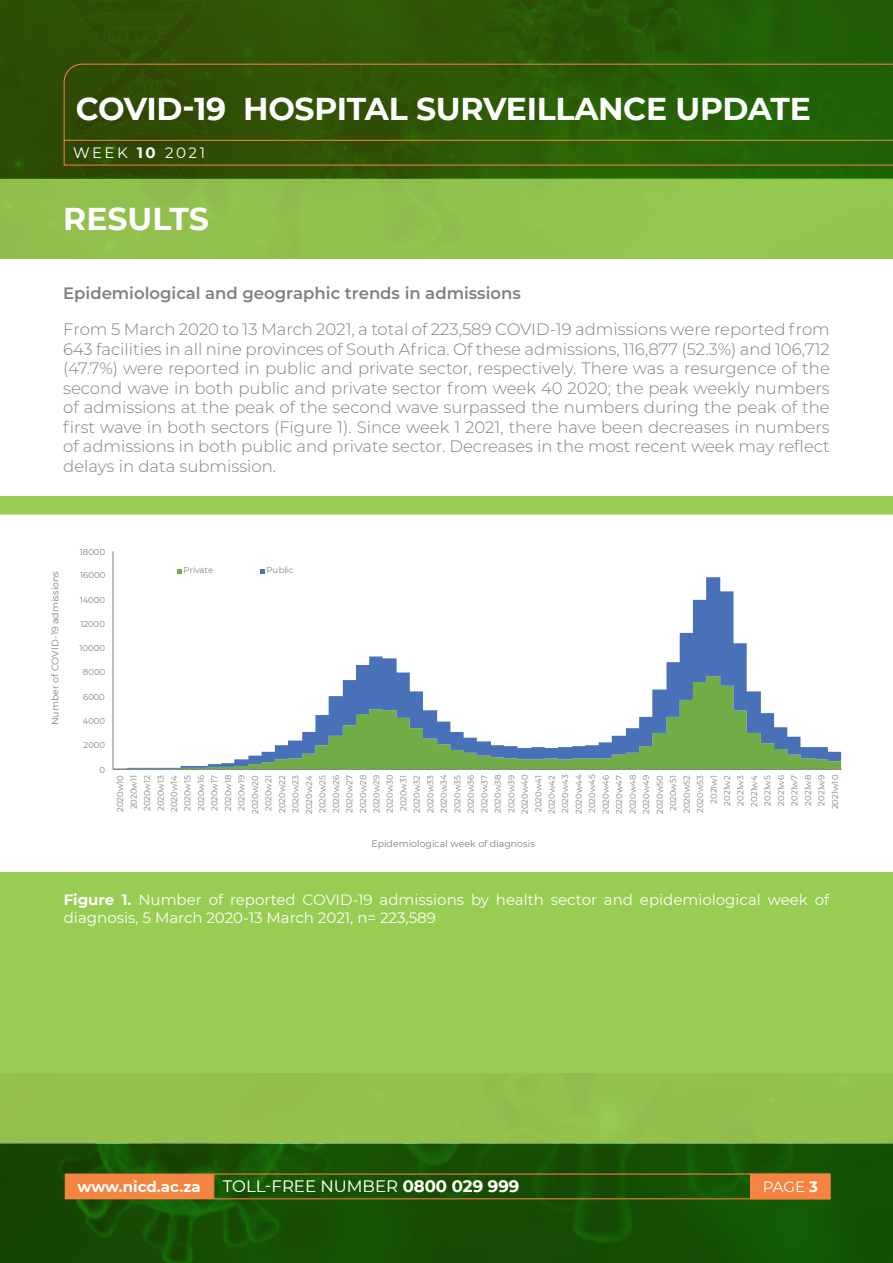
<style>
.page{position:relative;width:893px;height:1263px;background:#fff}
.page>*{position:absolute;margin:0;border:0;box-sizing:border-box;transform-origin:0 0}
.t1{font:700 31.5px "Montserrat";letter-spacing:-.01em;color:#fff}
.t2{font:300 16.5px/19.5px "Montserrat";color:#808080;text-align:justify}
.t3{font:600 16.5px "Montserrat";color:#808080}
.t4{font:16.5px "Montserrat";color:#fff}
.t5{font:15px/18px "Montserrat";color:#fff}
.t6{font:700 15px "Montserrat";color:#fff}
.t7{font:15px "Montserrat";letter-spacing:.17em;color:#fff}
.t8{font:9.45px "Montserrat";color:#7f8080}
.t9{font:8.55px/13.5px "Montserrat";color:#7f8080;text-align:right}
.s1{font-weight:700}
</style>
<div class="page">
<div style="left:0;top:0;width:893px;height:179px;background:linear-gradient(to right,#344c05,#226106)"></div>
<svg style="left:64px;top:141px;width:829px;height:24px;background:#2e5a06"></svg>
<svg style="left:63px;top:63px;width:830px;height:78px;background:#305907"></svg>
<div style="left:0;top:179px;width:893px;height:965px;background:#99cc52"></div>
<div style="left:0;top:515px;width:893px;height:357px;background:#fff"></div>
<div style="left:0;top:1074px;width:893px;height:70px;background:#94c04e"></div>
<div style="left:0;top:179px;width:893px;height:305px;background:#92c24e"></div>
<svg style="left:0;top:1144px;width:893px;height:119px;background:#185005"></svg>
<div style="left:751px;top:1174px;width:79px;height:25px;background:#f58441"></div>
<div style="left:65px;top:1174px;width:148px;height:25px;background:#f58441"></div>
<div style="left:0;top:259px;width:893px;height:236px;background:#fff"></div>
<svg style="left:114px;top:577px;width:727px;height:192px;background:#d5e2df"></svg>
<hr style="left:113px;top:551px;width:1px;height:218px;background:#7f8080">
<hr style="left:113px;top:769px;width:728px;height:1px;background:#7f8080">
<svg style="left:177px;top:569px;width:4px;height:4px"></svg>
<svg style="left:260px;top:569px;width:4px;height:4px"></svg>
<h1 class="t1" style="left:76px;top:86px;width:736px">COVID-19 HOSPITAL SURVEILLANCE UPDATE</h1>
<p class="t7" style="left:73px;top:142px;width:134px">WEEK <span class="s1">10</span> 2021</p>
<p class="t1" style="left:63px;top:196px;width:147px">RESULTS</p>
<p class="t3" style="left:63px;top:281px;width:459px">Epidemiological and geographic trends in admissions</p>
<p class="t2" style="left:63px;top:319px;width:768px">From 5 March 2020 to 13 March 2021, a total of 223,589 COVID-19 admissions were reported from 643 facilities in all nine provinces of South Africa. Of these admissions, 116,877 (52.3%) and 106,712 (47.7%) were reported in public and private sector, respectively. There was a resurgence of the second wave in both public and private sector from week 40 2020; the peak weekly numbers of admissions at the peak of the second wave surpassed the numbers during the peak of the first wave in both sectors (Figure 1). Since week 1 2021, there have been decreases in numbers of admissions in both public and private sector. Decreases in the most recent week may reflect delays in data submission.</p>
<p class="t8" style="left:49px;top:725px;width:156px;rotate:-90deg">Number of COVID-19 admissions</p>
<p class="t9" style="left:80px;top:544px;width:27px">18000</p>
<p class="t9" style="left:80px;top:568px;width:27px">16000</p>
<p class="t9" style="left:80px;top:593px;width:27px">14000</p>
<p class="t9" style="left:80px;top:617px;width:26px">12000</p>
<p class="t9" style="left:80px;top:641px;width:27px">10000</p>
<p class="t9" style="left:83px;top:665px;width:24px">8000</p>
<p class="t9" style="left:83px;top:690px;width:23px">6000</p>
<p class="t9" style="left:83px;top:713px;width:24px">4000</p>
<p class="t9" style="left:84px;top:738px;width:23px">2000</p>
<p class="t9" style="left:100px;top:762px;width:7px">0</p>
<p class="t9" style="left:184px;top:563px;width:31px">Private</p>
<p class="t9" style="left:266px;top:563px;width:28px">Public</p>
<p class="t9" style="left:113px;top:814px;width:41px;rotate:-90deg">2020w10<br>2020w11<br>2020w12<br>2020w13<br>2020w14<br>2020w15<br>2020w16<br>2020w17<br>2020w18<br>2020w19<br>2020w20<br>2020w21<br>2020w22<br>2020w23<br>2020w24<br>2020w25<br>2020w26<br>2020w27<br>2020w28<br>2020w29<br>2020w30<br>2020w31<br>2020w32<br>2020w33<br>2020w34<br>2020w35<br>2020w36<br>2020w37<br>2020w38<br>2020w39<br>2020w40<br>2020w41<br>2020w42<br>2020w43<br>2020w44<br>2020w45<br>2020w46<br>2020w47<br>2020w48<br>2020w49<br>2020w50<br>2020w51<br>2020w52<br>2020w53<br>2021w1<br>2021w2<br>2021w3<br>2021w4<br>2021w5<br>2021w6<br>2021w7<br>2021w8<br>2021w9<br>2021w10</p>
<p class="t8" style="left:371px;top:837px;width:165px">Epidemiological week of diagnosis</p>
<p class="t5" style="left:64px;top:890px;width:767px"><span class="s1">Figure 1.</span> Number of reported COVID-19 admissions by health sector and epidemiological week of diagnosis, 5 March 2020-13 March 2021, n= 223,589</p>
<p class="t6" style="left:78px;top:1176px;width:125px">www.nicd.ac.za</p>
<p class="t4" style="left:223px;top:1175px;width:298px">TOLL-FREE NUMBER <span class="s1">0800 029 999</span></p>
<p class="t5" style="left:763px;top:1177px;width:57px">PAGE <span class="s1">3</span></p>
</div>
